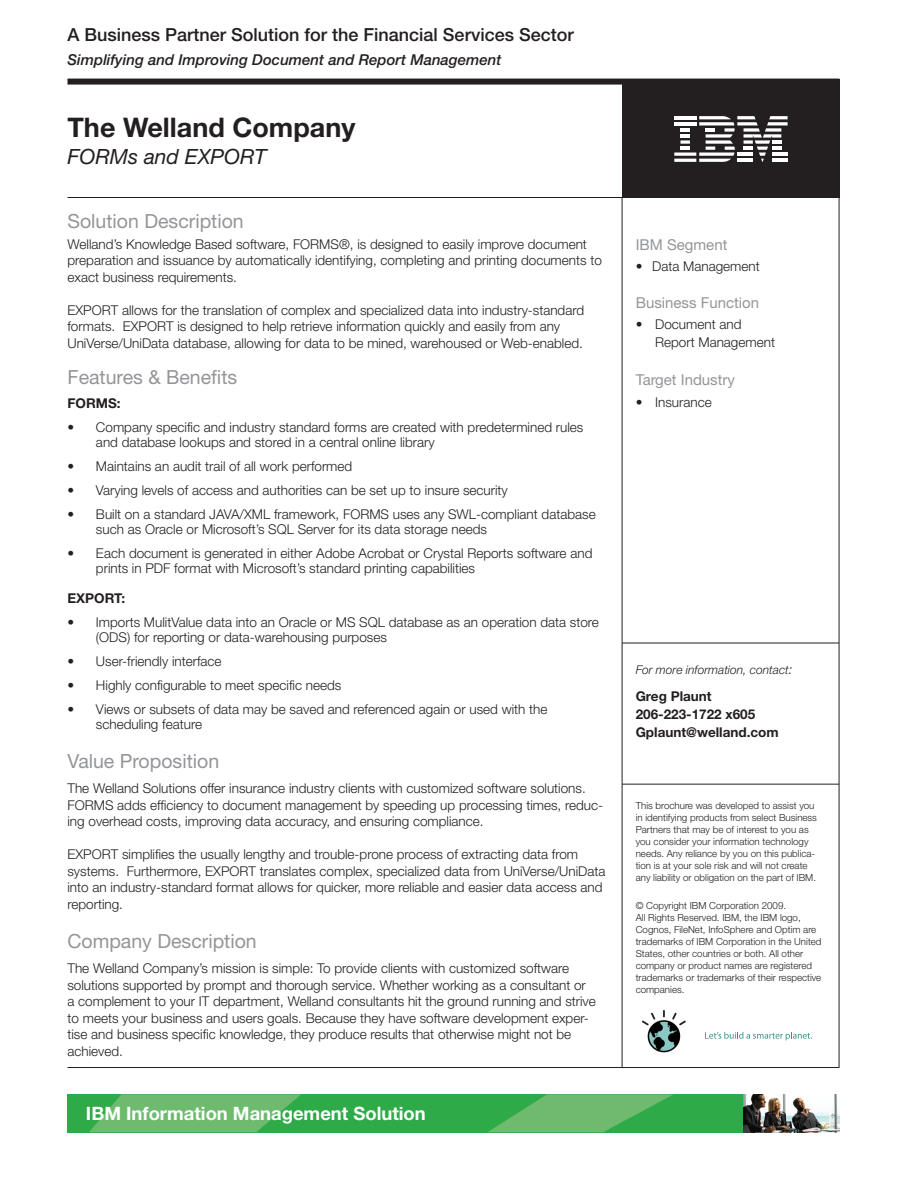
<style>
.page{position:relative;width:918px;height:1188px;background:#fff}
.page>*{position:absolute;margin:0;border:0;box-sizing:border-box;transform-origin:0 0}
.t1{font:700 27px "Helvetica Neue";color:#231f20}
.t2{font:italic 21px "Helvetica Neue";color:#231f20}
.Paragraph_Style_1{font:19.5px "Helvetica Neue LT Std";color:#939598}
.t3{font:700 18.45px "Helvetica Neue LT Std";color:#fff}
.t4{font:500 18px "Helvetica Neue LT Std";color:#231f20}
.t5{font:italic 500 15px "Helvetica Neue";color:#231f20}
.Paragraph_Style_1-2{font:15px "Helvetica Neue LT Std";color:#939598}
.t6{font:300 13.5px/16.5px "Helvetica Neue";color:#231f20}
.t7{font:700 13.5px "Helvetica Neue";color:#231f20}
.t8{font:italic 300 12px "Helvetica Neue";color:#231f20}
.Paragraph_Style_1-3{font:300 9.75px/12px "Helvetica Neue";color:#231f20}
.s1{font-size:13.5px}
</style>
<div class="page">
<div style="left:622px;top:79px;width:217px;height:119px;background:#231f20"></div>
<svg style="left:674px;top:116px;width:114px;height:46px"></svg>
<hr style="left:737px;top:159px;width:16px;height:3px;background:#fff">
<hr style="left:674px;top:159px;width:22px;height:3px;background:#fff">
<hr style="left:622px;top:784px;width:217px;height:1px;background:#231f20">
<hr style="left:622px;top:643px;width:217px;height:1px;background:#231f20">
<img style="left:642px;top:1011px;width:44px;height:42px">
<svg style="left:705px;top:1032px;width:107px;height:8px"></svg>
<div style="left:68px;top:1094px;width:676px;height:38px;background:#2eaa49"></div>
<svg style="left:89px;top:1094px;width:212px;height:38px"></svg>
<svg style="left:488px;top:1094px;width:185px;height:38px"></svg>
<img style="left:743px;top:1094px;width:96px;height:38px">
<div style="left:68px;top:79px;width:771px;height:6px;background:#231f20"></div>
<hr style="left:68px;top:197px;width:771px;height:1px;background:#231f20">
<hr style="left:68px;top:1067px;width:771px;height:1px;background:#231f20">
<hr style="left:622px;top:198px;width:1px;height:870px;background:#231f20">
<hr style="left:839px;top:198px;width:1px;height:870px;background:#231f20">
<p class="t4" style="left:68px;top:24px;width:508px">A Business Partner Solution for the Financial Services Sector</p>
<p class="t5" style="left:68px;top:51px;width:435px">Simplifying and Improving Document and Report Management</p>
<p class="t1" style="left:68px;top:110px;width:289px">The Welland Company</p>
<p class="t2" style="left:68px;top:144px;width:200px">FORMs and EXPORT</p>
<p class="Paragraph_Style_1" style="left:68px;top:209px;width:178px">Solution Description</p>
<p class="t6" style="left:68px;top:235px;width:536px">Welland’s Knowledge Based software, FORMS®, is designed to easily improve document preparation and issuance by automatically identifying, completing and printing documents to exact business requirements.</p>
<p class="t6" style="left:68px;top:301px;width:518px">EXPORT allows for the translation of complex and specialized data into industry-standard formats. EXPORT is designed to help retrieve information quickly and easily from any</p>
<p class="t6" style="left:68px;top:334px;width:517px">UniVerse/UniData database, allowing for data to be mined, warehoused or Web-enabled.</p>
<p class="Paragraph_Style_1" style="left:68px;top:365px;width:171px">Features &amp; Benefits</p>
<p class="t7" style="left:68px;top:395px;width:55px">FORMS:</p>
<p class="t6" style="left:96px;top:419px;width:489px;line-height:15px;text-indent:-28px">• Company specific and industry standard forms are created with predetermined rules and database lookups and stored in a central online library</p>
<p class="t6" style="left:68px;top:457px;width:286px">• Maintains an audit trail of all work performed</p>
<p class="t6" style="left:68px;top:481px;width:442px">• Varying levels of access and authorities can be set up to insure security</p>
<p class="t6" style="left:96px;top:506px;width:501px;line-height:15px;text-indent:-28px">• Built on a standard JAVA/XML framework, FORMS uses any SWL-compliant database such as Oracle or Microsoft’s SQL Server for its data storage needs</p>
<p class="t6" style="left:96px;top:545px;width:498px;line-height:15px;text-indent:-28px">• Each document is generated in either Adobe Acrobat or Crystal Reports software and prints in PDF format with Microsoft’s standard printing capabilities</p>
<p class="t7" style="left:68px;top:590px;width:59px">EXPORT:</p>
<p class="t6" style="left:96px;top:614px;width:504px;line-height:15px;text-indent:-28px">• Imports MulitValue data into an Oracle or MS SQL database as an operation data store (ODS) for reporting or data-warehousing purposes</p>
<p class="t6" style="left:68px;top:652px;width:156px">• User-friendly interface</p>
<p class="t6" style="left:68px;top:676px;width:275px">• Highly configurable to meet specific needs</p>
<p class="t6" style="left:68px;top:700px;width:481px">• Views or subsets of data may be saved and referenced again or used with the</p>
<p class="t6" style="left:96px;top:715px;width:108px">scheduling feature</p>
<p class="Paragraph_Style_1" style="left:68px;top:749px;width:153px">Value Proposition</p>
<p class="t6" style="left:68px;top:780px;width:537px">The Welland Solutions offer insurance industry clients with customized software solutions.<br>FORMS adds efficiency to document management by speeding up processing times, reduc&shy;ing overhead costs, improving data accuracy, and ensuring compliance.</p>
<p class="t6" style="left:68px;top:846px;width:539px">EXPORT simplifies the usually lengthy and trouble-prone process of extracting data from systems. Furthermore, EXPORT translates complex, specialized data from UniVerse/UniData into an industry-standard format allows for quicker, more reliable and easier data access and reporting.</p>
<p class="Paragraph_Style_1" style="left:68px;top:929px;width:191px">Company Description</p>
<p class="t6" style="left:68px;top:960px;width:530px">The Welland Company’s mission is simple: To provide clients with customized software solutions supported by prompt and thorough service. Whether working as a consultant or a complement to your IT department, Welland consultants hit the ground running and strive to meets your business and users goals. Because they have software development exper&shy;tise and business specific knowledge, they produce results that otherwise might not be achieved.</p>
<p class="t3" style="left:86px;top:1102px;width:341px">IBM Information Management Solution</p>
<p class="Paragraph_Style_1-2" style="left:636px;top:236px;width:93px">IBM Segment</p>
<p class="t6" style="left:636px;top:257px;width:126px">• Data Management</p>
<p class="Paragraph_Style_1-2" style="left:636px;top:294px;width:125px">Business Function</p>
<p class="t6" style="left:636px;top:316px;width:107px">• Document and</p>
<p class="t6" style="left:655px;top:334px;width:121px">Report Management</p>
<p class="Paragraph_Style_1-2" style="left:636px;top:370px;width:101px">Target Industry</p>
<p class="t6" style="left:636px;top:394px;width:78px">• Insurance</p>
<p class="t8" style="left:636px;top:663px;width:158px">For more information, contact<span class="s1">:</span></p>
<p class="t7" style="left:636px;top:688px;width:78px">Greg Plaunt</p>
<p class="t7" style="left:636px;top:706px;width:121px">206-223-1722 x605</p>
<p class="t7" style="left:636px;top:724px;width:144px">Gplaunt@welland.com</p>
<p class="Paragraph_Style_1-3" style="left:636px;top:799px;width:183px">This brochure was developed to assist you in identifying products from select Business Partners that may be of interest to you as you consider your information technology</p>
<p class="Paragraph_Style_1-3" style="left:636px;top:847px;width:182px">needs. Any reliance by you on this publica&shy;tion is at your sole risk and will not create any liability or obligation on the part of IBM.</p>
<p class="Paragraph_Style_1-3" style="left:636px;top:899px;width:187px">© Copyright IBM Corporation 2009.<br>All Rights Reserved. IBM, the IBM logo, Cognos, FileNet, InfoSphere and Optim are trademarks of IBM Corporation in the United States, other countries or both. All other company or product names are registered trademarks or trademarks of their respective companies.</p>
</div>
